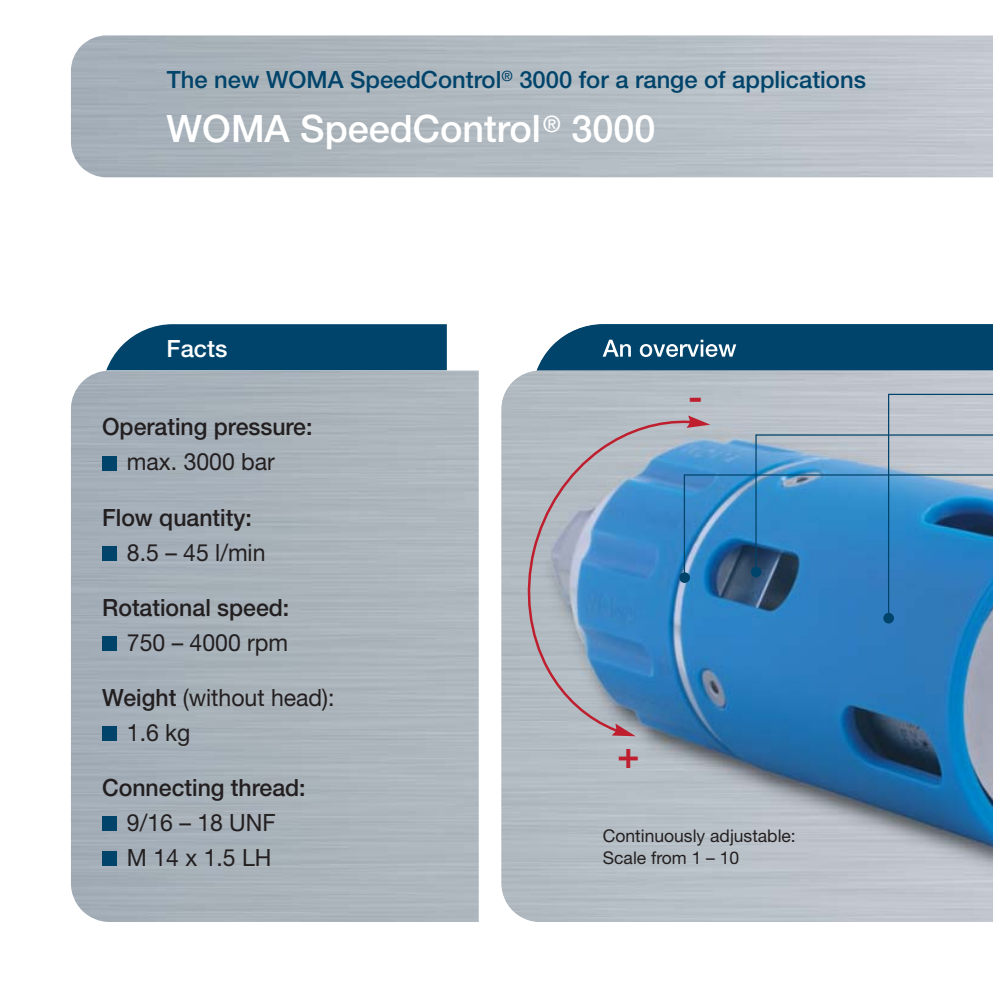
<style>
.page{position:relative;width:993px;height:993px;background:#fff}
.page>*{position:absolute;margin:0;border:0;box-sizing:border-box;transform-origin:0 0}
.t1{font:500 37.75px "Helvetica Neue";color:#fff}
.t2{font:500 37.5px "Helvetica Neue";color:#be1e2d}
.t3{font:23.75px/35px "Helvetica Neue";color:#231f20}
.t4{font:500 23.75px "Helvetica Neue";color:#231f20}
.t5{font:500 23.75px "Helvetica Neue";color:#00446b}
.t6{font:500 23.75px "Helvetica Neue";color:#fff}
.t7{font:17.5px/21.2px "Helvetica Neue";color:#231f20}
.s1{font-weight:500}
</style>
<div class="page">
<img style="left:71px;top:35px;width:921px;height:886px">
<img style="left:490px;top:251px;width:502px;height:671px">
<img style="left:536px;top:324px;width:456px;height:45px">
<img style="left:602px;top:339px;width:134px;height:18px">
<img style="left:508px;top:369px;width:484px;height:552px">
<img style="left:501px;top:387px;width:491px;height:527px">
<div style="left:883px;top:612px;width:10px;height:11px;background:#00446b;border-radius:50%"></div>
<div style="left:102px;top:456px;width:14px;height:14px;background:#00446b"></div>
<div style="left:102px;top:546px;width:14px;height:14px;background:#00446b"></div>
<div style="left:102px;top:636px;width:14px;height:14px;background:#00446b"></div>
<div style="left:102px;top:726px;width:14px;height:14px;background:#00446b"></div>
<div style="left:102px;top:816px;width:14px;height:14px;background:#00446b"></div>
<div style="left:102px;top:851px;width:14px;height:14px;background:#00446b"></div>
<svg style="left:524px;top:419px;width:170px;height:314px;background:#799dbf"></svg>
<svg style="left:611px;top:723px;width:24px;height:13px"></svg>
<svg style="left:683px;top:393px;width:309px;height:229px;background:#5b92be"></svg>
<p class="t5" style="left:167px;top:71px;width:700px">The new WOMA SpeedControl<sup>®</sup> 3000 for a range of applications</p>
<h1 class="t1" style="left:167px;top:115px;width:490px">WOMA SpeedControl<sup>®</sup> 3000</h1>
<p class="t6" style="left:166px;top:339px;width:62px">Facts</p>
<p class="t4" style="left:102px;top:418px;width:212px">Operating pressure:</p>
<p class="t3" style="left:127px;top:446px;width:149px">max. 3000 bar</p>
<p class="t4" style="left:102px;top:508px;width:151px">Flow quantity:</p>
<p class="t3" style="left:127px;top:536px;width:140px">8.5 – 45 l/min</p>
<p class="t4" style="left:102px;top:598px;width:189px">Rotational speed:</p>
<p class="t3" style="left:127px;top:626px;width:163px">750 – 4000 rpm</p>
<p class="t3" style="left:127px;top:681px;width:209px;text-indent:-25px"><span class="s1">Weight</span> (without head):<br>1.6 kg</p>
<p class="t4" style="left:102px;top:778px;width:205px">Connecting thread:</p>
<p class="t3" style="left:127px;top:806px;width:150px">9/16 – 18 UNF<br>M 14 x 1.5 LH</p>
<h2 class="t2" style="left:687px;top:383px;width:16px">-</h2>
<h2 class="t2" style="left:617px;top:741px;width:24px">+</h2>
<p class="t7" style="left:602px;top:826px;width:194px">Continuously adjustable:<br>Scale from 1 – 10</p>
</div>
